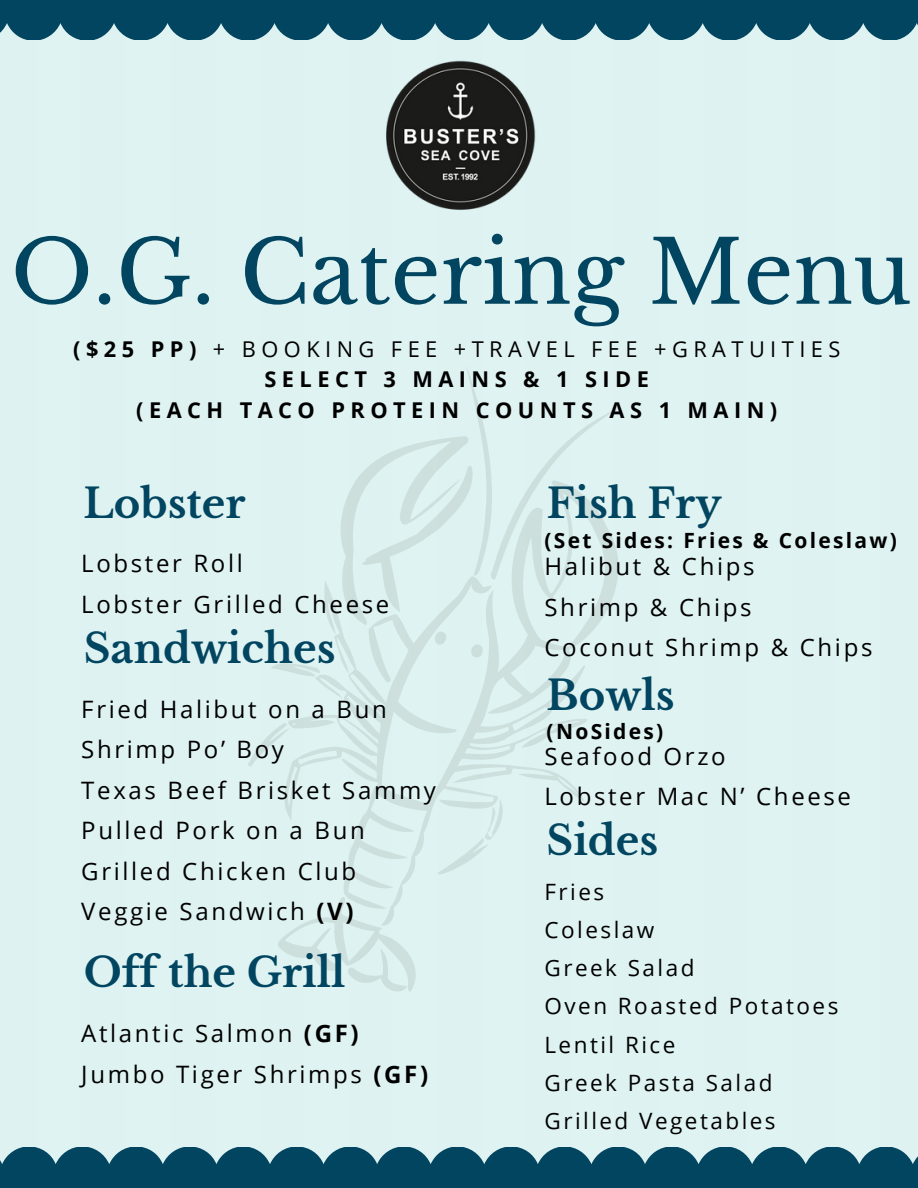
<style>
.page{position:relative;width:918px;height:1188px;background:#fff}
.page>*{position:absolute;margin:0;border:0;box-sizing:border-box;transform-origin:0 0}
.t1{font:87px "Libre Baskerville";color:#024560}
.t2{font:700 40.35px "Libre Baskerville";color:#024560}
.t3{font:24px/40.5px "Open Sans";letter-spacing:.11em;color:#000}
.t4{font:22.5px/38.2px "Open Sans";letter-spacing:.11em;color:#000}
.t5{font:700 21.75px/30.3px "Open Sans";letter-spacing:.25em;color:#000;text-align:center}
.t6{font:700 21px "Open Sans";letter-spacing:.11em;color:#000}
.s1{font-weight:400}
.s2{font-weight:700}
</style>
<div class="page">
<svg style="left:0;top:0;width:918px;height:40px;background:#1a576f"></svg>
<svg style="left:0;top:1147px;width:918px;height:41px;background:#1a5870"></svg>
<img style="left:374px;top:50px;width:171px;height:171px">
<svg style="left:193px;top:336px;width:499px;height:696px;background:#dcf0ef"></svg>
<p class="t1" style="left:11px;top:219px;width:902px">O.G. Catering Menu</p>
<p class="t5" style="left:73px;top:333px;width:769px">($25 PP) <span class="s1">+ BOOKING FEE +TRAVEL FEE +GRATUITIES<br></span>SELECT 3 MAINS &amp; 1 SIDE<br>(EACH TACO PROTEIN COUNTS AS 1 MAIN)</p>
<h1 class="t2" style="left:83px;top:478px;width:164px">Lobster</h1>
<h3 class="t3" style="left:81px;top:543px;width:310px">Lobster Roll<br>Lobster Grilled Cheese</h3>
<p class="t2" style="left:84px;top:624px;width:253px">Sandwiches</p>
<h2 class="t3" style="left:81px;top:688px;width:356px">Fried Halibut on a Bun<br>Shrimp Po’ Boy<br>Texas Beef Brisket Sammy<br>Pulled Pork on a Bun<br>Grilled Chicken Club<br>Veggie Sandwich <span class="s2">(V)</span></h2>
<p class="t2" style="left:84px;top:948px;width:263px">Off the Grill</p>
<h4 class="t3" style="left:81px;top:1012px;width:348px">Atlantic Salmon <span class="s2">(GF)<br></span>Jumbo Tiger Shrimps <span class="s2">(GF)</span></h4>
<h2 class="t2" style="left:547px;top:478px;width:176px">Fish Fry</h2>
<h4 class="t3" style="left:544px;top:546px;width:329px">Halibut &amp; Chips<br>Shrimp &amp; Chips<br>Coconut Shrimp &amp; Chips</h4>
<h2 class="t6" style="left:544px;top:525px;width:354px">(Set Sides: Fries &amp; Coleslaw)</h2>
<h4 class="t2" style="left:547px;top:671px;width:129px">Bowls</h4>
<p class="t3" style="left:544px;top:735px;width:308px">Seafood Orzo<br>Lobster Mac N’ Cheese</p>
<h2 class="t6" style="left:547px;top:717px;width:118px">(NoSides)</h2>
<h4 class="t2" style="left:547px;top:816px;width:113px">Sides</h4>
<h2 class="t4" style="left:544px;top:872px;width:295px">Fries<br>Coleslaw<br>Greek Salad<br>Oven Roasted Potatoes<br>Lentil Rice<br>Greek Pasta Salad<br>Grilled Vegetables</h2>
</div>
